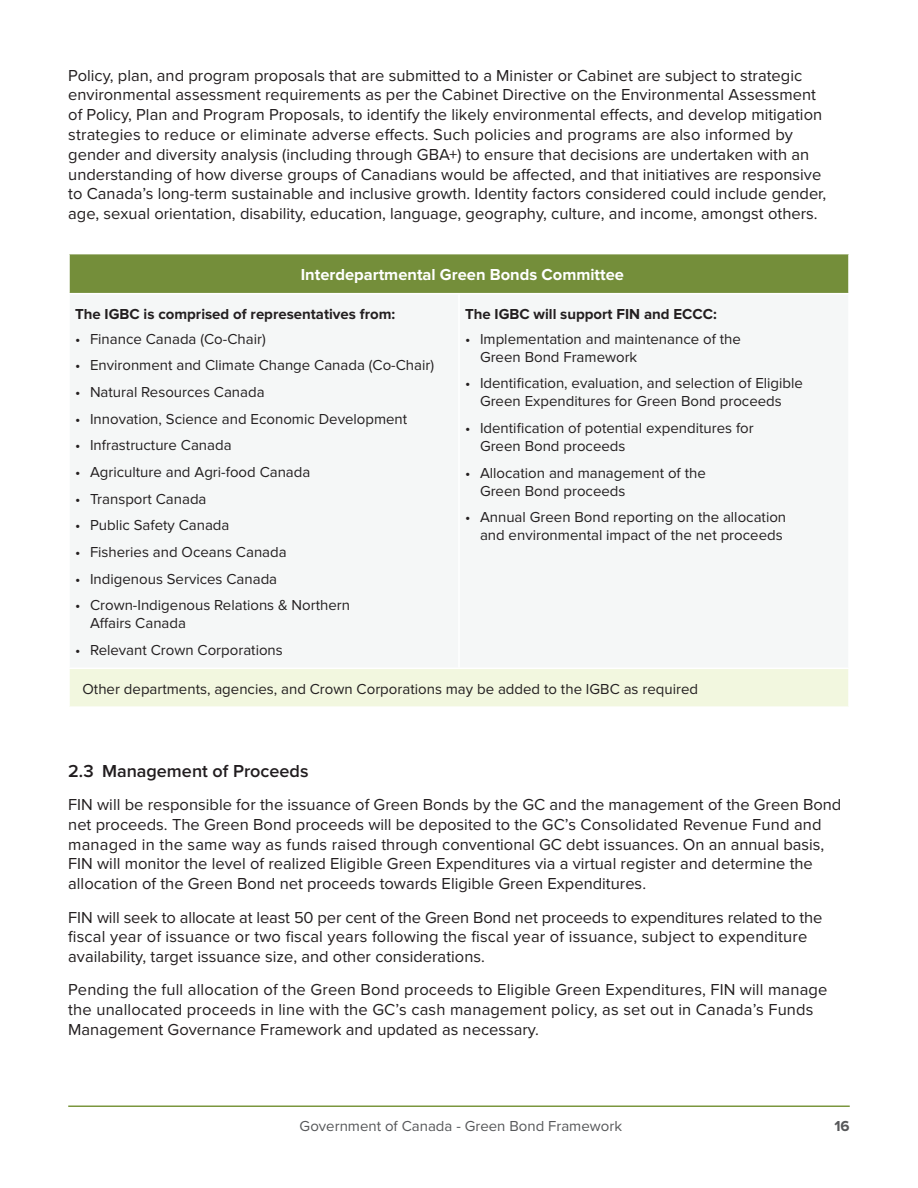
<style>
.page{position:relative;width:918px;height:1188px;background:#fff}
.page>*{position:absolute;margin:0;border:0;box-sizing:border-box;transform-origin:0 0}
.t1{font:600 18px "Proxima Nova";color:#211d1f}
.t2{font:16.5px/19.8px "Proxima Nova";color:#231f20}
.t3{font:700 16.5px "Proxima Nova";color:#fff}
.t4{font:15px/18px "Proxima Nova";color:#231f20}
.t5{font:700 15px "Proxima Nova";color:#231f20}
.t6{font:15px "Proxima Nova";color:#57585a}
.t7{font:700 15px "Proxima Nova";color:#57585a}
</style>
<div class="page">
<hr style="left:68px;top:1106px;width:782px;height:1px;background:#7b963e">
<div style="left:69px;top:254px;width:780px;height:40px;background:#748e3a"></div>
<div style="left:69px;top:668px;width:780px;height:39px;background:#f2f7df"></div>
<hr style="left:68px;top:254px;width:2px;height:39px;background:#fff">
<hr style="left:848px;top:254px;width:2px;height:39px;background:#fff">
<hr style="left:68px;top:293px;width:391px;height:1px;background:#fff">
<hr style="left:459px;top:293px;width:391px;height:1px;background:#fff">
<hr style="left:68px;top:668px;width:391px;height:1px;background:#fff">
<hr style="left:68px;top:669px;width:2px;height:37px;background:#fff">
<hr style="left:459px;top:668px;width:391px;height:1px;background:#fff">
<hr style="left:848px;top:669px;width:2px;height:37px;background:#fff">
<hr style="left:68px;top:706px;width:391px;height:2px;background:#fff">
<hr style="left:459px;top:706px;width:391px;height:2px;background:#fff">
<p class="t2" style="left:68px;top:66px;width:759px">Policy, plan, and program proposals that are submitted to a Minister or Cabinet are subject to strategic environmental assessment requirements as per the Cabinet Directive on the Environmental Assessment of Policy, Plan and Program Proposals, to identify the likely environmental effects, and develop mitigation strategies to reduce or eliminate adverse effects. Such policies and programs are also informed by gender and diversity analysis (including through GBA+) to ensure that decisions are undertaken with an understanding of how diverse groups of Canadians would be affected, and that initiatives are responsive to Canada’s long-term sustainable and inclusive growth. Identity factors considered could include gender, age, sexual orientation, disability, education, language, geography, culture, and income, amongst others.</p>
<p class="t3" style="left:301px;top:265px;width:325px">Interdepartmental Green Bonds Committee</p>
<p class="t5" style="left:75px;top:305px;width:322px">The IGBC is comprised of representatives from:</p>
<p class="t4" style="left:75px;top:330px;width:192px">• Finance Canada (Co-Chair)</p>
<p class="t4" style="left:75px;top:357px;width:361px">• Environment and Climate Change Canada (Co-Chair)</p>
<p class="t4" style="left:75px;top:384px;width:191px">• Natural Resources Canada</p>
<p class="t4" style="left:75px;top:410px;width:334px">• Innovation, Science and Economic Development</p>
<p class="t4" style="left:75px;top:437px;width:158px">• Infrastructure Canada</p>
<p class="t4" style="left:75px;top:463px;width:237px">• Agriculture and Agri-food Canada</p>
<p class="t4" style="left:75px;top:490px;width:133px">• Transport Canada</p>
<p class="t4" style="left:75px;top:517px;width:156px">• Public Safety Canada</p>
<p class="t4" style="left:75px;top:543px;width:213px">• Fisheries and Oceans Canada</p>
<p class="t4" style="left:75px;top:570px;width:204px">• Indigenous Services Canada</p>
<p class="t4" style="left:90px;top:597px;width:262px;text-indent:-15px">• Crown-Indigenous Relations &amp; Northern<br>Affairs Canada</p>
<p class="t4" style="left:75px;top:641px;width:209px">• Relevant Crown Corporations</p>
<p class="t5" style="left:465px;top:305px;width:253px">The IGBC will support FIN and ECCC:</p>
<p class="t4" style="left:480px;top:330px;width:262px;text-indent:-15px">• Implementation and maintenance of the<br>Green Bond Framework</p>
<p class="t4" style="left:465px;top:375px;width:340px;text-align:center">• Identification, evaluation, and selection of Eligible<br>Green Expenditures for Green Bond proceeds</p>
<p class="t4" style="left:480px;top:420px;width:275px;text-indent:-15px">• Identification of potential expenditures for<br>Green Bond proceeds</p>
<p class="t4" style="left:480px;top:464px;width:227px;text-indent:-15px">• Allocation and management of the<br>Green Bond proceeds</p>
<p class="t4" style="left:465px;top:509px;width:323px;text-align:right">• Annual Green Bond reporting on the allocation and environmental impact of the net proceeds</p>
<p class="t4" style="left:82px;top:680px;width:617px">Other departments, agencies, and Crown Corporations may be added to the IGBC as required</p>
<p class="t1" style="left:68px;top:757px;width:242px">2.3 Management of Proceeds</p>
<p class="t2" style="left:68px;top:795px;width:775px">FIN will be responsible for the issuance of Green Bonds by the GC and the management of the Green Bond net proceeds. The Green Bond proceeds will be deposited to the GC’s Consolidated Revenue Fund and managed in the same way as funds raised through conventional GC debt issuances. On an annual basis, FIN will monitor the level of realized Eligible Green Expenditures via a virtual register and determine the allocation of the Green Bond net proceeds towards Eligible Green Expenditures.</p>
<p class="t2" style="left:68px;top:908px;width:756px">FIN will seek to allocate at least 50 per cent of the Green Bond net proceeds to expenditures related to the fiscal year of issuance or two fiscal years following the fiscal year of issuance, subject to expenditure availability, target issuance size, and other considerations.</p>
<p class="t2" style="left:68px;top:981px;width:761px">Pending the full allocation of the Green Bond proceeds to Eligible Green Expenditures, FIN will manage the unallocated proceeds in line with the GC’s cash management policy, as set out in Canada’s Funds<br>Management Governance Framework and updated as necessary.</p>
<p class="t6" style="left:300px;top:1117px;width:324px">Government of Canada - Green Bond Framework</p>
<p class="t7" style="left:834px;top:1117px;width:17px">16</p>
</div>
